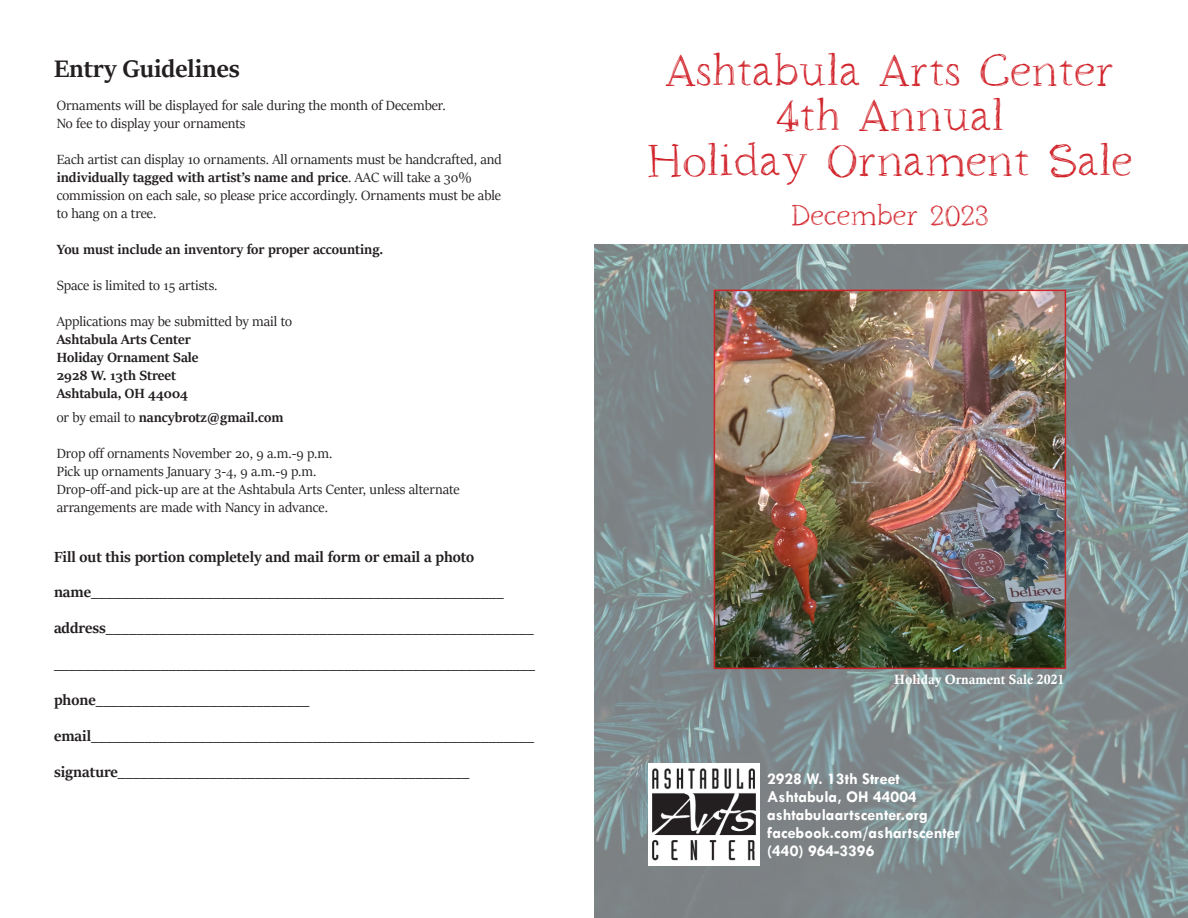
<style>
.page{position:relative;width:1188px;height:918px;background:#fff}
.page>*{position:absolute;margin:0;border:0;box-sizing:border-box;transform-origin:0 0}
.t1{font:37.5px "Houndville";color:#d1232a}
.t2{font:700 27px "Sitka Banner";color:#231f20}
.t3{font:24px "Houndville";color:#d1232a}
.t4{font:700 16.5px "Sitka Banner";color:#231f20}
.t5{font:700 16.5px "Tw Cen";color:#fff}
.t6{font:15px/18px "Sitka Banner";color:#231f20}
.t7{font:700 15px "Sitka Banner";color:#231f20}
.t8{font:13.5px "Calis MT Bol";color:#fff}
.s1{font-weight:400}
</style>
<div class="page">
<img style="left:594px;top:244px;width:594px;height:674px">
<img style="left:648px;top:764px;width:111px;height:102px">
<img style="left:717px;top:293px;width:346px;height:373px">
<div style="left:714px;top:290px;width:352px;height:379px;border:2px solid #d1232a"></div>
<p class="t2" style="left:54px;top:49px;width:187px">Entry Guidelines</p>
<p class="t6" style="left:57px;top:95px;width:391px">Ornaments will be displayed for sale during the month of December.</p>
<p class="t6" style="left:57px;top:113px;width:190px">No fee to display your ornaments</p>
<p class="t6" style="left:57px;top:149px;width:447px">Each artist can display 10 ornaments. All ornaments must be handcrafted, and</p>
<p class="t7" style="left:57px;top:166px;width:417px">individually tagged with artist’s name and price<span class="s1">. AAC will take a 30%</span></p>
<p class="t6" style="left:57px;top:185px;width:446px">commission on each sale, so please price accordingly. Ornaments must be able</p>
<p class="t6" style="left:57px;top:203px;width:101px">to hang on a tree.</p>
<p class="t7" style="left:57px;top:238px;width:328px">You must include an inventory for proper accounting.</p>
<p class="t6" style="left:57px;top:275px;width:162px">Space is limited to 15 artists.</p>
<p class="t6" style="left:57px;top:311px;width:237px">Applications may be submitted by mail to</p>
<p class="t7" style="left:57px;top:328px;width:136px">Ashtabula Arts Center</p>
<p class="t7" style="left:57px;top:346px;width:143px">Holiday Ornament Sale</p>
<p class="t7" style="left:57px;top:364px;width:121px">2928 W. 13th Street</p>
<p class="t7" style="left:57px;top:382px;width:133px">Ashtabula, OH 44004</p>
<p class="t7" style="left:57px;top:407px;width:228px"><span class="s1">or by email to</span> nancybrotz@gmail.com</p>
<p class="t6" style="left:57px;top:444px;width:277px">Drop off ornaments November 20, 9 a.m.-9 p.m.</p>
<p class="t6" style="left:57px;top:462px;width:261px">Pick up ornaments January 3-4, 9 a.m.-9 p.m.</p>
<p class="t6" style="left:57px;top:480px;width:404px">Drop-off-and pick-up are at the Ashtabula Arts Center, unless alternate arrangements are made with Nancy in advance.</p>
<p class="t4" style="left:54px;top:545px;width:422px">Fill out this portion completely and mail form or email a photo</p>
<p class="t4" style="left:54px;top:580px;width:451px">name______________________________________________________</p>
<p class="t4" style="left:54px;top:616px;width:481px">address________________________________________________________</p>
<p class="t4" style="left:54px;top:652px;width:483px">_______________________________________________________________</p>
<p class="t4" style="left:54px;top:688px;width:257px">phone____________________________</p>
<p class="t4" style="left:54px;top:724px;width:482px">email__________________________________________________________</p>
<p class="t4" style="left:54px;top:760px;width:417px">signature______________________________________________</p>
<p class="t1" style="left:666px;top:46px;width:450px">Ashtabula Arts Center</p>
<p class="t1" style="left:775px;top:91px;width:231px">4th Annual</p>
<p class="t1" style="left:647px;top:136px;width:487px">Holiday Ornament Sale</p>
<p class="t3" style="left:791px;top:200px;width:199px">December 2023</p>
<p class="t8" style="left:894px;top:671px;width:172px">Holiday Ornament Sale 2021</p>
<p class="t5" style="left:767px;top:769px;width:134px">2928 W. 13th Street</p>
<p class="t5" style="left:767px;top:787px;width:151px">Ashtabula, OH 44004</p>
<p class="t5" style="left:767px;top:805px;width:162px">ashtabulaartscenter.org</p>
<p class="t5" style="left:767px;top:823px;width:194px">facebook.com/ashartscenter</p>
<p class="t5" style="left:767px;top:841px;width:109px">(440) 964-3396</p>
</div>
